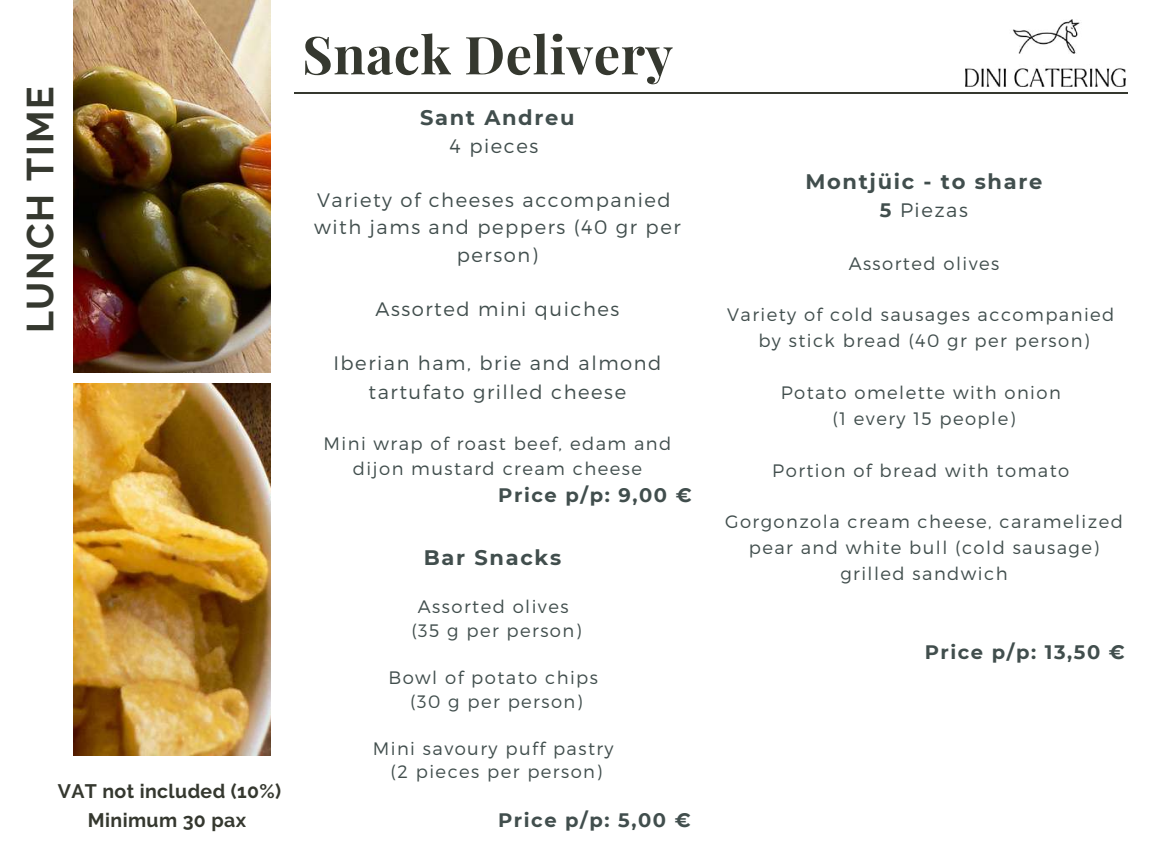
<style>
.page{position:relative;width:1152px;height:864px;background:#fff}
.page>*{position:absolute;margin:0;border:0;box-sizing:border-box;transform-origin:0 0}
.t1{font:700 52.5px "Playfair Display";letter-spacing:.01em;color:#35382f}
.t2{font:700 37.5px "Raleway";letter-spacing:.05em;color:#35382f}
.t3{font:700 21px "Montserrat";letter-spacing:.08em;color:#414e4d}
.t4{font:300 19.5px/27.6px "Montserrat";letter-spacing:.08em;color:#414e4d;text-align:center}
.t5{font:700 19.5px "Montserrat";letter-spacing:.08em;color:#414e4d}
.t6{font:700 19.5px/29.2px "Raleway";letter-spacing:.02em;color:#35382f;text-align:center}
.t7{font:300 18px/25.8px "Montserrat";letter-spacing:.08em;color:#414e4d;text-align:center}
.s1{font-weight:700}
</style>
<div class="page">
<hr style="left:294px;top:92px;width:834px;height:1px;background:#35382f">
<img style="left:965px;top:20px;width:161px;height:66px">
<img style="left:74px;top:0;width:197px;height:372px">
<img style="left:74px;top:384px;width:197px;height:372px">
<h2 class="t2" style="left:18px;top:333px;width:249px;rotate:-90deg">LUNCH TIME</h2>
<p class="t6" style="left:58px;top:776px;width:225px">VAT not included (10%)<br>Minimum 30 pax</p>
<h1 class="t1" style="left:302px;top:18px;width:372px">Snack Delivery</h1>
<p class="t3" style="left:420px;top:105px;width:156px">Sant Andreu</p>
<p class="t4" style="left:450px;top:132px;width:90px">4 pieces</p>
<p class="t4" style="left:314px;top:186px;width:368px">Variety of cheeses accompanied with jams and peppers (40 gr per person)</p>
<p class="t4" style="left:375px;top:295px;width:245px">Assorted mini quiches</p>
<p class="t4" style="left:333px;top:348px;width:330px;line-height:28.2px">Iberian ham, brie and almond tartufato grilled cheese</p>
<p class="t7" style="left:323px;top:431px;width:349px;line-height:24.8px">Mini wrap of roast beef, edam and dijon mustard cream cheese</p>
<p class="t5" style="left:498px;top:483px;width:195px">Price p/p: 9,00 €</p>
<p class="t3" style="left:424px;top:544px;width:139px">Bar Snacks</p>
<p class="t7" style="left:411px;top:594px;width:172px;line-height:23.7px">Assorted olives (35 g per person)</p>
<p class="t7" style="left:388px;top:665px;width:211px;line-height:23.7px">Bowl of potato chips (30 g per person)</p>
<p class="t7" style="left:373px;top:736px;width:242px;line-height:23.7px">Mini savoury puff pastry (2 pieces per person)</p>
<p class="t5" style="left:498px;top:808px;width:194px">Price p/p: 5,00 €</p>
<p class="t3" style="left:805px;top:168px;width:238px">Montjüic - to share</p>
<p class="t4" style="left:880px;top:195px;width:89px"><span class="s1">5</span> Piezas</p>
<p class="t7" style="left:849px;top:250px;width:152px">Assorted olives</p>
<p class="t7" style="left:727px;top:301px;width:389px">Variety of cold sausages accompanied by stick bread (40 gr per person)</p>
<p class="t7" style="left:781px;top:379px;width:282px">Potato omelette with onion (1 every 15 people)</p>
<p class="t7" style="left:772px;top:457px;width:299px">Portion of bread with tomato</p>
<p class="t7" style="left:725px;top:508px;width:399px">Gorgonzola cream cheese, caramelized pear and white bull (cold sausage) grilled sandwich</p>
<p class="t5" style="left:925px;top:640px;width:202px">Price p/p: 13,50 €</p>
</div>
